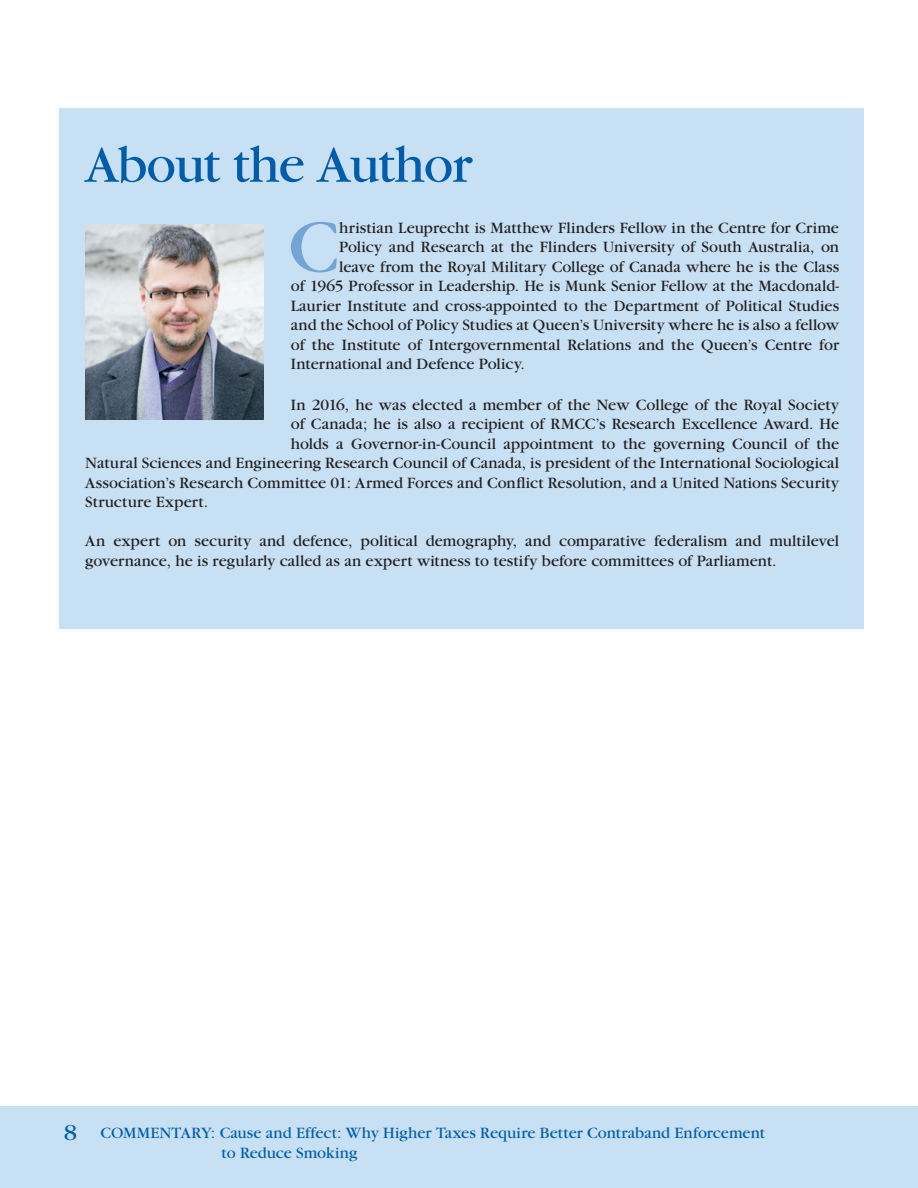
<style>
.page{position:relative;width:918px;height:1188px;background:#fff}
.page>*{position:absolute;margin:0;border:0;box-sizing:border-box;transform-origin:0 0}
.t1{font:79.05px "Garamond";color:#73a4d6}
.t2{font:54px "Garamond";letter-spacing:-.02em;color:#015dab}
.t3{font:24px "Garamond";color:#015dab}
.t4{font:16.5px/19.5px "Garamond";color:#231f20}
.t5{font:16.5px/19.5px "Garamond";color:#015dab}
</style>
<div class="page">
<div style="left:0;top:1106px;width:918px;height:82px;background:#c7e0f3"></div>
<div style="left:59px;top:108px;width:805px;height:521px;background:#c7e0f3"></div>
<img style="left:85px;top:225px;width:179px;height:194px">
<h2 class="t2" style="left:85px;top:137px;width:388px">About the Author</h2>
<h1 class="t1" style="left:288px;top:206px;width:53px">C</h1>
<p class="t4" style="left:339px;top:218px;width:501px">hristian Leuprecht is Matthew Flinders Fellow in the Centre for Crime</p>
<p class="t4" style="left:339px;top:237px;width:501px">Policy and Research at the Flinders University of South Australia, on</p>
<p class="t4" style="left:339px;top:257px;width:501px">leave from the Royal Military College of Canada where he is the Class</p>
<p class="t4" style="left:291px;top:276px;width:550px">of 1965 Professor in Leadership. He is Munk Senior Fellow at the Macdonald-</p>
<p class="t4" style="left:291px;top:296px;width:550px">Laurier Institute and cross-appointed to the Department of Political Studies</p>
<p class="t4" style="left:291px;top:315px;width:550px">and the School of Policy Studies at Queen’s University where he is also a fellow</p>
<p class="t4" style="left:291px;top:335px;width:550px">of the Institute of Intergovernmental Relations and the Queen’s Centre for</p>
<p class="t4" style="left:291px;top:354px;width:236px">International and Defence Policy.</p>
<p class="t4" style="left:291px;top:395px;width:550px">In 2016, he was elected a member of the New College of the Royal Society</p>
<p class="t4" style="left:291px;top:414px;width:550px">of Canada; he is also a recipient of RMCC’s Research Excellence Award. He</p>
<p class="t4" style="left:291px;top:434px;width:550px">holds a Governor-in-Council appointment to the governing Council of the</p>
<p class="t4" style="left:85px;top:454px;width:755px">Natural Sciences and Engineering Research Council of Canada, is president of the International Sociological</p>
<p class="t4" style="left:85px;top:473px;width:755px">Association’s Research Committee 01: Armed Forces and Conflict Resolution, and a United Nations Security</p>
<p class="t4" style="left:85px;top:493px;width:124px">Structure Expert.</p>
<p class="t4" style="left:85px;top:532px;width:755px">An expert on security and defence, political demography, and comparative federalism and multilevel governance, he is regularly called as an expert witness to testify before committees of Parliament.</p>
<h3 class="t3" style="left:64px;top:1120px;width:14px">8</h3>
<p class="t5" style="left:222px;top:1124px;width:545px;text-indent:-121px">COMMENTARY: Cause and Effect: Why Higher Taxes Require Better Contraband Enforcement to Reduce Smoking</p>
</div>
